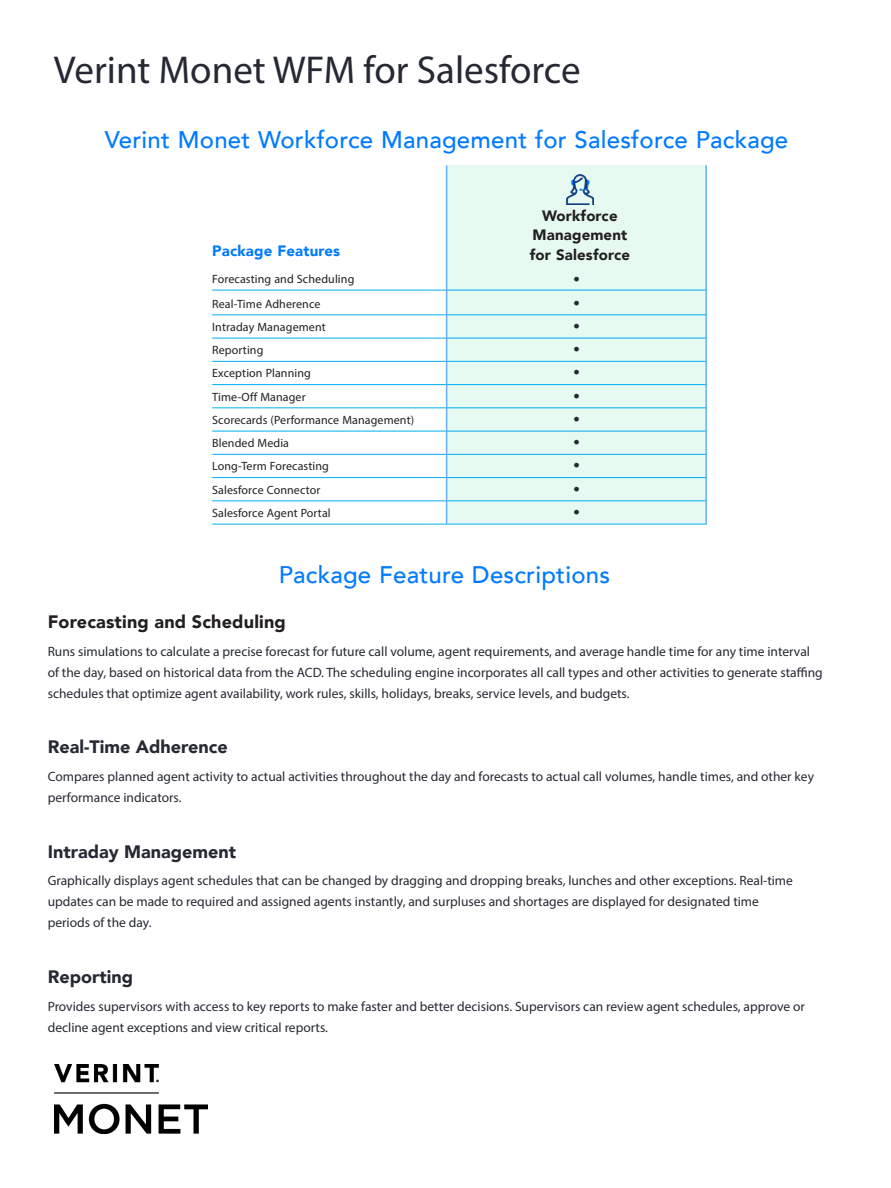
<style>
.page{position:relative;width:891px;height:1188px;background:#fff}
.page>*{position:absolute;margin:0;border:0;box-sizing:border-box;transform-origin:0 0}
.Header_Back_Page{font:39px "Myriad Pro";color:#262933}
.t1{font:500 24px "Avenir LT";letter-spacing:.01em;color:#007aff}
.Bullets_Body{font:22.5px "Myriad Pro";color:#262933}
.Bullets_Body-2{font:900 18px "Avenir LT";color:#262933}
.Bullets_Body-3{font:900 18px "Avenir LT";letter-spacing:.01em;color:#231f20}
.t2{font:900 15px/19.5px "Avenir LT";letter-spacing:.01em;color:#231f20;text-align:center}
.t3{font:900 15px "Avenir LT";letter-spacing:.01em;color:#007aff}
.Bullets_Body-4{font:13.5px/21px "Myriad Pro";color:#262933}
.t4{font:12px "Myriad Pro";letter-spacing:.01em;color:#231f20}
</style>
<div class="page">
<img style="left:54px;top:1064px;width:153px;height:70px">
<div style="left:447px;top:165px;width:260px;height:359px;background:#e6faf1"></div>
<hr style="left:212px;top:290px;width:495px;height:1px;background:#00aeef">
<hr style="left:212px;top:314px;width:495px;height:1px;background:#00aeef">
<hr style="left:212px;top:338px;width:495px;height:1px;background:#00aeef">
<hr style="left:212px;top:361px;width:495px;height:1px;background:#00aeef">
<hr style="left:212px;top:384px;width:495px;height:1px;background:#00aeef">
<hr style="left:212px;top:407px;width:495px;height:1px;background:#00aeef">
<hr style="left:212px;top:431px;width:495px;height:1px;background:#00aeef">
<hr style="left:212px;top:454px;width:495px;height:1px;background:#00aeef">
<hr style="left:212px;top:477px;width:495px;height:1px;background:#00aeef">
<hr style="left:212px;top:500px;width:495px;height:1px;background:#00aeef">
<hr style="left:212px;top:524px;width:495px;height:1px;background:#00aeef">
<hr style="left:446px;top:165px;width:1px;height:359px;background:#66afff">
<hr style="left:705px;top:165px;width:2px;height:359px;background:#66afff">
<img style="left:566px;top:175px;width:27px;height:29px">
<p class="Header_Back_Page" style="left:54px;top:46px;width:528px">Verint Monet WFM for Salesforce</p>
<p class="t1" style="left:105px;top:126px;width:685px">Verint Monet Workforce Management for Salesforce Package</p>
<p class="t3" style="left:212px;top:242px;width:129px">Package Features</p>
<p class="t4" style="left:212px;top:272px;width:144px">Forecasting and Scheduling</p>
<p class="t4" style="left:212px;top:296px;width:110px">Real-Time Adherence</p>
<p class="t4" style="left:212px;top:320px;width:115px">Intraday Management</p>
<p class="t4" style="left:212px;top:343px;width:53px">Reporting</p>
<p class="t4" style="left:212px;top:366px;width:100px">Exception Planning</p>
<p class="t4" style="left:212px;top:389px;width:95px">Time-Off Manager</p>
<p class="t4" style="left:212px;top:413px;width:203px">Scorecards (Performance Management)</p>
<p class="t4" style="left:212px;top:436px;width:78px">Blended Media</p>
<p class="t4" style="left:212px;top:459px;width:118px">Long-Term Forecasting</p>
<p class="t4" style="left:212px;top:482px;width:110px">Salesforce Connector</p>
<p class="t4" style="left:212px;top:506px;width:120px">Salesforce Agent Portal</p>
<p class="t2" style="left:530px;top:206px;width:102px">Workforce<br>Management for Salesforce</p>
<p class="Bullets_Body" style="left:573px;top:264px;width:8px">•</p>
<p class="Bullets_Body" style="left:573px;top:287px;width:8px">•</p>
<p class="Bullets_Body" style="left:573px;top:311px;width:8px">•</p>
<p class="Bullets_Body" style="left:573px;top:334px;width:8px">•</p>
<p class="Bullets_Body" style="left:573px;top:357px;width:8px">•</p>
<p class="Bullets_Body" style="left:573px;top:380px;width:8px">•</p>
<p class="Bullets_Body" style="left:573px;top:404px;width:8px">•</p>
<p class="Bullets_Body" style="left:573px;top:427px;width:8px">•</p>
<p class="Bullets_Body" style="left:573px;top:450px;width:8px">•</p>
<p class="Bullets_Body" style="left:573px;top:473px;width:8px">•</p>
<p class="Bullets_Body" style="left:573px;top:497px;width:8px">•</p>
<p class="t1" style="left:279px;top:560px;width:333px">Package Feature Descriptions</p>
<p class="Bullets_Body-3" style="left:48px;top:611px;width:240px">Forecasting and Scheduling</p>
<p class="Bullets_Body-4" style="left:48px;top:641px;width:777px">Runs simulations to calculate a precise forecast for future call volume, agent requirements, and average handle time for any time interval of the day, based on historical data from the ACD. The scheduling engine incorporates all call types and other activities to generate staffing schedules that optimize agent availability, work rules, skills, holidays, breaks, service levels, and budgets.</p>
<p class="Bullets_Body-2" style="left:48px;top:736px;width:182px">Real-Time Adherence</p>
<p class="Bullets_Body-4" style="left:48px;top:766px;width:768px">Compares planned agent activity to actual activities throughout the day and forecasts to actual call volumes, handle times, and other key performance indicators.</p>
<p class="Bullets_Body-2" style="left:48px;top:841px;width:190px">Intraday Management</p>
<p class="Bullets_Body-4" style="left:48px;top:870px;width:747px">Graphically displays agent schedules that can be changed by dragging and dropping breaks, lunches and other exceptions. Real-time updates can be made to required and assigned agents instantly, and surpluses and shortages are displayed for designated time periods of the day.</p>
<p class="Bullets_Body-2" style="left:48px;top:966px;width:87px">Reporting</p>
<p class="Bullets_Body-4" style="left:48px;top:995px;width:759px">Provides supervisors with access to key reports to make faster and better decisions. Supervisors can review agent schedules, approve or decline agent exceptions and view critical reports.</p>
</div>
